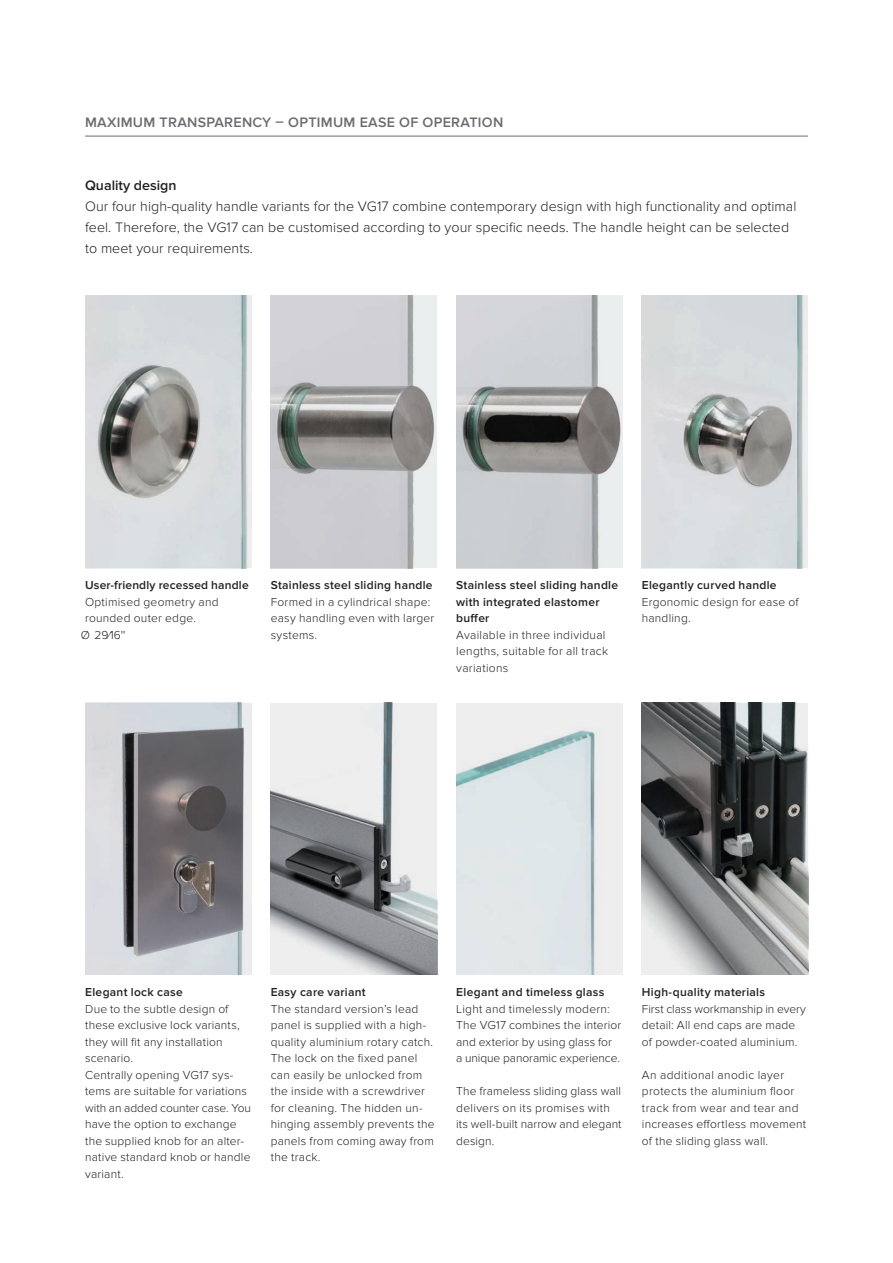
<style>
.page{position:relative;width:893px;height:1263px;background:#fff}
.page>*{position:absolute;margin:0;border:0;box-sizing:border-box;transform-origin:0 0}
.Lauftext{font:300 14.25px/21px "Proxima Nova";letter-spacing:.005em;color:#231f20}
.t1{font:600 14.25px "Proxima Nova";letter-spacing:.02em;color:#6c6d70}
.Titel_3_11pt{font:600 14.25px "Proxima Nova";color:#231f20}
.Bildlegende{font:300 12px/16.5px "Proxima Nova";letter-spacing:.02em;color:#231f20}
.Bildlegende-2{font:600 12px/16.5px "Proxima Nova";letter-spacing:.025em;color:#231f20}
</style>
<div class="page">
<hr style="left:85px;top:136px;width:723px;height:1px;background:#6c6d70">
<img style="left:85px;top:703px;width:166px;height:272px">
<img style="left:271px;top:703px;width:166px;height:272px">
<img style="left:456px;top:703px;width:167px;height:272px">
<img style="left:642px;top:703px;width:166px;height:272px">
<img style="left:85px;top:295px;width:166px;height:273px">
<img style="left:456px;top:295px;width:167px;height:273px">
<img style="left:271px;top:295px;width:166px;height:273px">
<img style="left:642px;top:295px;width:166px;height:273px">
<p class="t1" style="left:85px;top:114px;width:420px">MAXIMUM TRANSPARENCY – OPTIMUM EASE OF OPERATION</p>
<p class="Titel_3_11pt" style="left:85px;top:177px;width:93px">Quality design</p>
<p class="Lauftext" style="left:85px;top:196px;width:713px">Our four high-quality handle variants for the VG17 combine contemporary design with high functionality and optimal feel. Therefore, the VG17 can be customised according to your specific needs. The handle height can be selected to meet your requirements.</p>
<p class="Bildlegende-2" style="left:85px;top:577px;width:165px">User-friendly recessed handle</p>
<p class="Bildlegende" style="left:85px;top:594px;width:135px">Optimised geometry and</p>
<p class="Bildlegende" style="left:85px;top:610px;width:112px">rounded outer edge.</p>
<p class="Bildlegende" style="left:81px;top:627px;width:46px">Ø 29⁄16''</p>
<p class="Bildlegende-2" style="left:271px;top:577px;width:163px">Stainless steel sliding handle</p>
<p class="Bildlegende" style="left:271px;top:594px;width:165px">Formed in a cylindrical shape: easy handling even with larger systems.</p>
<p class="Bildlegende-2" style="left:456px;top:577px;width:163px">Stainless steel sliding handle with integrated elastomer buffer</p>
<p class="Bildlegende" style="left:456px;top:627px;width:153px">Available in three individual lengths, suitable for all track variations</p>
<p class="Bildlegende-2" style="left:642px;top:577px;width:136px">Elegantly curved handle</p>
<p class="Bildlegende" style="left:642px;top:594px;width:158px">Ergonomic design for ease of handling.</p>
<p class="Bildlegende-2" style="left:85px;top:984px;width:99px">Elegant lock case</p>
<p class="Bildlegende" style="left:85px;top:1001px;width:156px">Due to the subtle design of these exclusive lock variants, they will fit any installation scenario.</p>
<p class="Bildlegende" style="left:85px;top:1067px;width:167px">Centrally opening VG17 sys&shy;tems are suitable for variations with an added counter case. You have the option to exchange the supplied knob for an alter&shy;native standard knob or handle variant.</p>
<p class="Bildlegende-2" style="left:271px;top:984px;width:96px">Easy care variant</p>
<p class="Bildlegende" style="left:271px;top:1001px;width:166px">The standard version’s lead panel is supplied with a high&shy;quality aluminium rotary catch.<br>The lock on the fixed panel can easily be unlocked from the inside with a screwdriver for cleaning. The hidden un&shy;hinging assembly prevents the panels from coming away from the track.</p>
<p class="Bildlegende-2" style="left:456px;top:984px;width:150px">Elegant and timeless glass</p>
<p class="Bildlegende" style="left:456px;top:1001px;width:167px">Light and timelessly modern:<br>The VG17 combines the interior and exterior by using glass for<br>a unique panoramic experience.</p>
<p class="Bildlegende" style="left:456px;top:1083px;width:166px">The frameless sliding glass wall delivers on its promises with</p>
<p class="Bildlegende" style="left:456px;top:1116px;width:167px">its well-built narrow and elegant design.</p>
<p class="Bildlegende-2" style="left:642px;top:984px;width:125px">High-quality materials</p>
<p class="Bildlegende" style="left:642px;top:1001px;width:166px">First class workmanship in every detail: All end caps are made of powder-coated aluminium.</p>
<p class="Bildlegende" style="left:642px;top:1067px;width:166px">An additional anodic layer protects the aluminium floor track from wear and tear and increases effortless movement of the sliding glass wall.</p>
</div>
